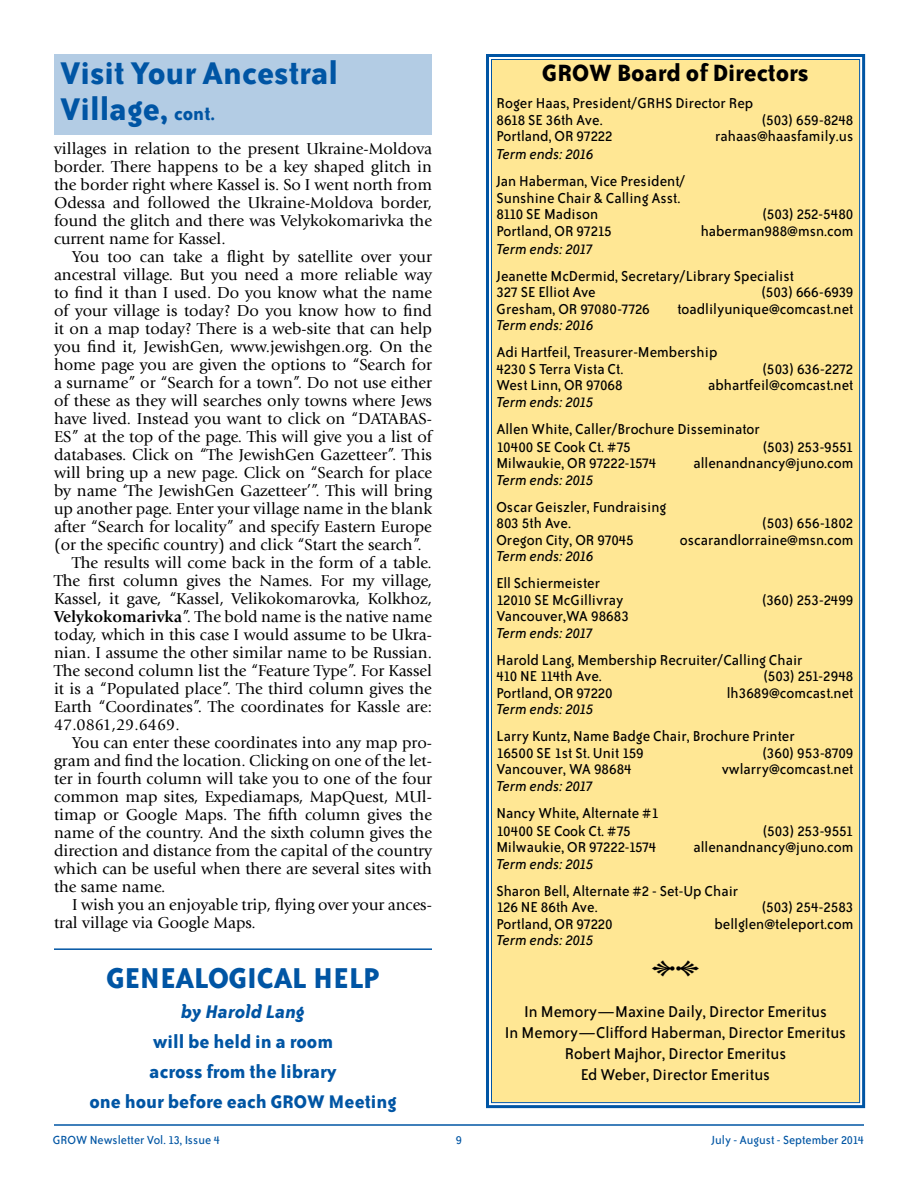
<style>
.page{position:relative;width:918px;height:1188px;background:#fff}
.page>*{position:absolute;margin:0;border:0;box-sizing:border-box;transform-origin:0 0}
.t1{font:700 36px/36px "Bailey Sans ITC";color:#0055a4}
.t2{font:700 33px "Bailey Sans ITC";color:#0055a4}
.t3{font:700 27px "Bailey Sans ITC";color:#000}
.t4{font:700 21px/30px "Bailey Sans ITC";color:#0055a4;text-align:center}
.t5{font:italic 700 21px "Bailey Sans ITC";color:#0055a4}
.t6{font:18px/21px "Bailey Sans ITC";color:#000;text-align:center}
.t7{font:16.5px/18px "Giovanni";color:#000;text-align:justify}
.t8{font:16.5px/16.5px "Bailey Sans ITC";color:#000}
.t9{font:italic 16.5px "Bailey Sans ITC";color:#000}
.t10{font:16.5px "Bailey Sans ITC";letter-spacing:-.02em;color:#000}
.t11{font:13.5px "Bailey Sans ITC";color:#0055a4}
.s1{font-size:21px}
.s2{font-weight:700}
</style>
<div class="page">
<hr style="left:54px;top:1124px;width:810px;height:2px;background:#0055a4">
<div style="left:486px;top:54px;width:380px;height:1055px;background:#ffe794"></div>
<div style="left:54px;top:54px;width:378px;height:81px;background:#b3cce4"></div>
<hr style="left:54px;top:948px;width:378px;height:2px;background:#0055a4">
<svg style="left:652px;top:960px;width:47px;height:17px"></svg>
<h1 class="t1" style="left:60px;top:54px;width:280px">Visit Your Ancestral<br>Village, <span class="s1">cont.</span></h1>
<p class="t7" style="left:54px;top:139px;width:380px">villages in relation to the present Ukraine-Moldova border. There happens to be a key shaped glitch in the border right where Kassel is. So I went north from Odessa and followed the Ukraine-Moldova border, found the glitch and there was Velykokomarivka the current name for Kassel.</p>
<p class="t7" style="left:72px;top:247px;width:361px">You too can take a flight by satellite over your</p>
<p class="t7" style="left:54px;top:265px;width:380px">ancestral village. But you need a more reliable way</p>
<p class="t7" style="left:54px;top:283px;width:379px">to find it than I used. Do you know what the name</p>
<p class="t7" style="left:54px;top:301px;width:379px">of your village is today? Do you know how to find</p>
<p class="t7" style="left:54px;top:319px;width:380px">it on a map today? There is a web-site that can help</p>
<p class="t7" style="left:54px;top:337px;width:379px">you find it, JewishGen, www.jewishgen.org. On the</p>
<p class="t7" style="left:54px;top:356px;width:380px">home page you are given the options to “Search for</p>
<p class="t7" style="left:54px;top:374px;width:379px">a surname” or “Search for a town”. Do not use either</p>
<p class="t7" style="left:54px;top:392px;width:380px">of these as they will searches only towns where Jews</p>
<p class="t7" style="left:54px;top:410px;width:380px">have lived. Instead you want to click on “DATABAS-</p>
<p class="t7" style="left:54px;top:428px;width:380px">ES” at the top of the page. This will give you a list of</p>
<p class="t7" style="left:54px;top:446px;width:380px">databases. Click on “The JewishGen Gazetteer”. This</p>
<p class="t7" style="left:54px;top:464px;width:380px">will bring up a new page. Click on “Search for place</p>
<p class="t7" style="left:54px;top:482px;width:380px">by name ‘The JewishGen Gazetteer’”. This will bring</p>
<p class="t7" style="left:54px;top:500px;width:379px">up another page. Enter your village name in the blank</p>
<p class="t7" style="left:54px;top:518px;width:379px">after “Search for locality” and specify Eastern Europe</p>
<p class="t7" style="left:54px;top:536px;width:369px">(or the specific country) and click “Start the search”.</p>
<p class="t7" style="left:72px;top:554px;width:361px">The results will come back in the form of a table.</p>
<p class="t7" style="left:54px;top:572px;width:380px">The first column gives the Names. For my village,</p>
<p class="t7" style="left:54px;top:590px;width:379px">Kassel, it gave, “Kassel, Velikokomarovka, Kolkhoz,</p>
<p class="t7" style="left:54px;top:608px;width:380px"><span class="s2">Velykokomarivka</span>”. The bold name is the native name</p>
<p class="t7" style="left:54px;top:626px;width:379px">today, which in this case I would assume to be Ukra-</p>
<p class="t7" style="left:54px;top:644px;width:379px">nian. I assume the other similar name to be Russian.</p>
<p class="t7" style="left:54px;top:662px;width:379px">The second column list the “Feature Type”. For Kassel</p>
<p class="t7" style="left:54px;top:680px;width:379px">it is a “Populated place”. The third column gives the</p>
<p class="t7" style="left:54px;top:698px;width:380px">Earth “Coordinates”. The coordinates for Kassle are:</p>
<p class="t7" style="left:54px;top:716px;width:127px">47.0861,29.6469.</p>
<p class="t7" style="left:72px;top:734px;width:362px">You can enter these coordinates into any map pro-</p>
<p class="t7" style="left:54px;top:752px;width:379px">gram and find the location. Clicking on one of the let-</p>
<p class="t7" style="left:54px;top:770px;width:379px">ter in fourth column will take you to one of the four</p>
<p class="t7" style="left:54px;top:788px;width:380px">common map sites, Expediamaps, MapQuest, MUl-</p>
<p class="t7" style="left:54px;top:806px;width:379px">timap or Google Maps. The fifth column gives the</p>
<p class="t7" style="left:54px;top:824px;width:379px">name of the country. And the sixth column gives the</p>
<p class="t7" style="left:54px;top:842px;width:379px">direction and distance from the capital of the country</p>
<p class="t7" style="left:54px;top:860px;width:380px">which can be useful when there are several sites with</p>
<p class="t7" style="left:54px;top:878px;width:113px">the same name.</p>
<p class="t7" style="left:72px;top:896px;width:361px">I wish you an enjoyable trip, flying over your ances-</p>
<p class="t7" style="left:54px;top:914px;width:203px">tral village via Google Maps.</p>
<h2 class="t2" style="left:106px;top:960px;width:275px">GENEALOGICAL HELP</h2>
<p class="t5" style="left:181px;top:1000px;width:125px">by Harold Lang</p>
<p class="t4" style="left:89px;top:1026px;width:309px">will be held in a room<br>across from the library<br>one hour before each GROW Meeting</p>
<h3 class="t3" style="left:542px;top:58px;width:268px">GROW Board of Directors</h3>
<p class="t8" style="left:496px;top:95px;width:258px">Roger Haas, President/GRHS Director Rep<br>8618 SE 36th Ave.</p>
<p class="t8" style="left:761px;top:112px;width:94px">(503) 659-8248</p>
<p class="t8" style="left:496px;top:128px;width:118px">Portland, OR 97222</p>
<p class="t8" style="left:715px;top:128px;width:140px">rahaas@haasfamily.us</p>
<p class="t9" style="left:496px;top:146px;width:99px">Term ends: 2016</p>
<p class="t8" style="left:496px;top:173px;width:190px">Jan Haberman, Vice President/<br>Sunshine Chair &amp; Calling Asst.<br>8110 SE Madison</p>
<p class="t8" style="left:762px;top:206px;width:93px">(503) 252-5480</p>
<p class="t8" style="left:496px;top:223px;width:117px">Portland, OR 97215</p>
<p class="t8" style="left:701px;top:223px;width:154px">haberman988@msn.com</p>
<p class="t9" style="left:496px;top:240px;width:98px">Term ends: 2017</p>
<p class="t8" style="left:496px;top:268px;width:299px">Jeanette McDermid, Secretary/Library Specialist<br>327 SE Elliot Ave</p>
<p class="t10" style="left:761px;top:284px;width:94px">(503) 666-6939</p>
<p class="t8" style="left:496px;top:301px;width:155px">Gresham, OR 97080-7726</p>
<p class="t8" style="left:677px;top:301px;width:178px">toadlilyunique@comcast.net</p>
<p class="t9" style="left:496px;top:317px;width:99px">Term ends: 2016</p>
<p class="t8" style="left:496px;top:344px;width:222px">Adi Hartfeil, Treasurer-Membership<br>4230 S Terra Vista Ct.</p>
<p class="t10" style="left:762px;top:360px;width:93px">(503) 636-2272</p>
<p class="t8" style="left:496px;top:377px;width:128px">West Linn, OR 97068</p>
<p class="t8" style="left:708px;top:377px;width:147px">abhartfeil@comcast.net</p>
<p class="t9" style="left:496px;top:393px;width:99px">Term ends: 2015</p>
<p class="t8" style="left:496px;top:420px;width:265px;line-height:18px">Allen White, Caller/Brochure Disseminator<br>10400 SE Cook Ct. #75</p>
<p class="t10" style="left:763px;top:438px;width:92px">(503) 253-9551</p>
<p class="t8" style="left:496px;top:455px;width:161px">Milwaukie, OR 97222-1574</p>
<p class="t8" style="left:693px;top:455px;width:162px">allenandnancy@juno.com</p>
<p class="t9" style="left:496px;top:471px;width:99px">Term ends: 2015</p>
<p class="t8" style="left:496px;top:499px;width:171px">Oscar Geiszler, Fundraising<br>803 5th Ave.</p>
<p class="t8" style="left:762px;top:515px;width:93px">(503) 656-1802</p>
<p class="t8" style="left:496px;top:532px;width:139px">Oregon City, OR 97045</p>
<p class="t8" style="left:680px;top:532px;width:175px">oscarandlorraine@msn.com</p>
<p class="t9" style="left:496px;top:548px;width:99px">Term ends: 2016</p>
<p class="t8" style="left:496px;top:575px;width:128px">Ell Schiermeister<br>12010 SE McGillivray</p>
<p class="t8" style="left:762px;top:592px;width:93px">(360) 253-2499</p>
<p class="t8" style="left:496px;top:608px;width:134px">Vancouver,WA 98683</p>
<p class="t9" style="left:496px;top:624px;width:98px">Term ends: 2017</p>
<p class="t8" style="left:496px;top:652px;width:308px">Harold Lang, Membership Recruiter/Calling Chair<br>410 NE 114th Ave.</p>
<p class="t8" style="left:763px;top:668px;width:92px">(503) 251-2948</p>
<p class="t8" style="left:496px;top:685px;width:118px">Portland, OR 97220</p>
<p class="t8" style="left:727px;top:685px;width:128px">lh3689@comcast.net</p>
<p class="t9" style="left:496px;top:701px;width:99px">Term ends: 2015</p>
<p class="t8" style="left:496px;top:728px;width:300px">Larry Kuntz, Name Badge Chair, Brochure Printer<br>16500 SE 1st St. Unit 159</p>
<p class="t8" style="left:762px;top:745px;width:93px">(360) 953-8709</p>
<p class="t8" style="left:496px;top:761px;width:137px">Vancouver, WA 98684</p>
<p class="t8" style="left:722px;top:761px;width:133px">vwlarry@comcast.net</p>
<p class="t9" style="left:496px;top:777px;width:98px">Term ends: 2017</p>
<p class="t8" style="left:496px;top:804px;width:164px;line-height:18px">Nancy White, Alternate #1<br>10400 SE Cook Ct. #75</p>
<p class="t10" style="left:763px;top:822px;width:92px">(503) 253-9551</p>
<p class="t8" style="left:496px;top:839px;width:161px">Milwaukie, OR 97222-1574</p>
<p class="t8" style="left:693px;top:839px;width:162px">allenandnancy@juno.com</p>
<p class="t9" style="left:496px;top:855px;width:99px">Term ends: 2015</p>
<p class="t8" style="left:496px;top:883px;width:243px">Sharon Bell, Alternate #2 - Set-Up Chair<br>126 NE 86th Ave.</p>
<p class="t8" style="left:761px;top:899px;width:94px">(503) 254-2583</p>
<p class="t8" style="left:496px;top:916px;width:118px">Portland, OR 97220</p>
<p class="t8" style="left:715px;top:916px;width:140px">bellglen@teleport.com</p>
<p class="t9" style="left:496px;top:932px;width:99px">Term ends: 2015</p>
<p class="t6" style="left:505px;top:1002px;width:343px">In Memory—Maxine Daily, Director Emeritus<br>In Memory—Clifford Haberman, Director Emeritus Robert Majhor, Director Emeritus<br>Ed Weber, Director Emeritus</p>
<p class="t11" style="left:53px;top:1133px;width:169px">GROW Newsletter Vol. 13, Issue 4</p>
<p class="t11" style="left:456px;top:1133px;width:8px">9</p>
<p class="t11" style="left:712px;top:1133px;width:154px">July - August - September 2014</p>
</div>
